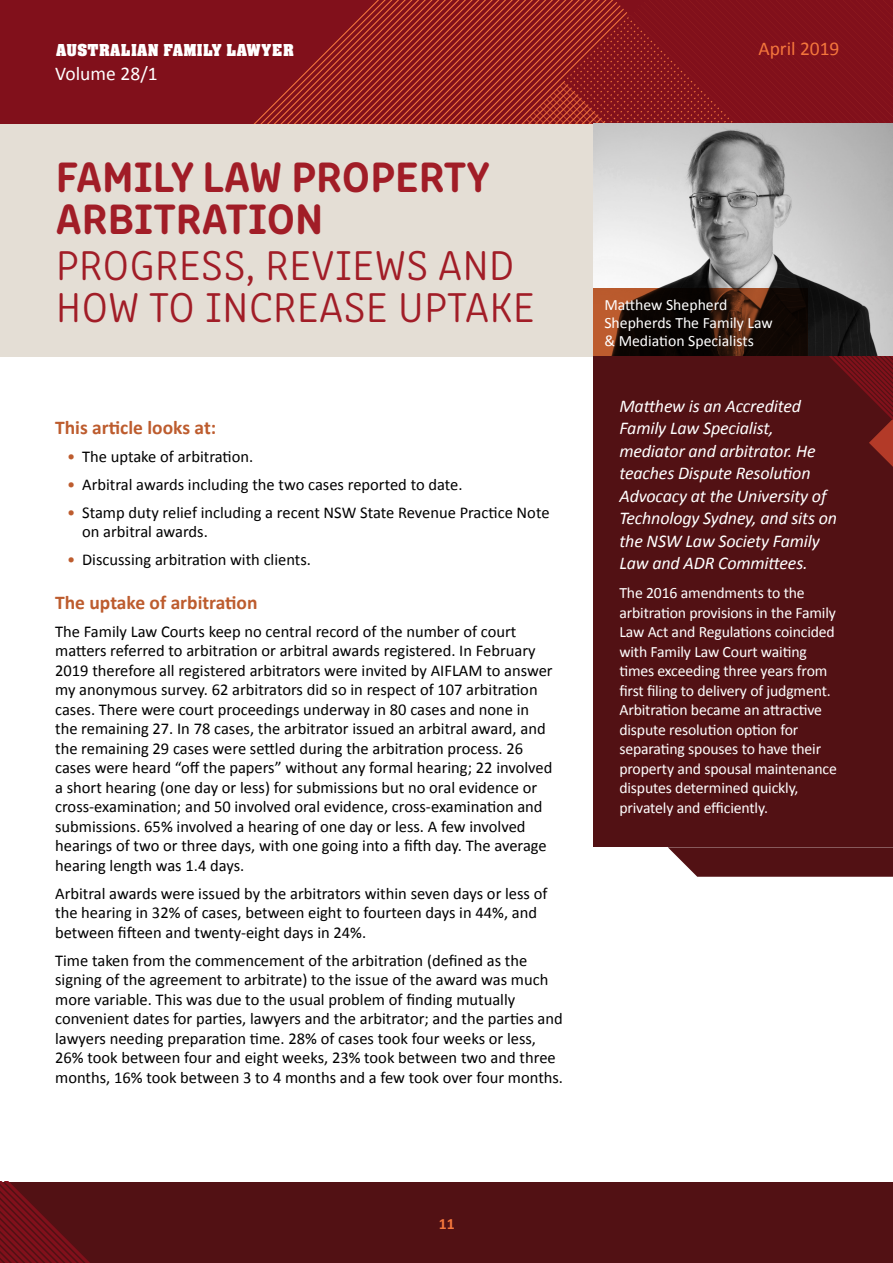
<style>
.page{position:relative;width:893px;height:1263px;background:#fff}
.page>*{position:absolute;margin:0;border:0;box-sizing:border-box;transform-origin:0 0}
.t1{font:300 43.5px/42px "Clone Rounded";color:#a11d27}
.t2{font:700 43.5px/42px "Clone Rounded";color:#a11d27}
.t3{font:700 19.5px "Calibri";color:#bd5c2e}
.t4{font:19.5px "Calibri";color:#fff}
.t5{font:19.5px "Calibri";color:#f4763c}
.t6{font:italic 18px/22.5px "Calibri";letter-spacing:-.01em;color:#fff}
.t7{font:18px "Aachen Bold Plain";letter-spacing:.02em;color:#fff}
.t8{font:16.5px/19.5px "Calibri";color:#000}
.t9{font:15.75px/19.5px "Calibri";letter-spacing:-.01em;color:#fff}
.t10{font:700 15.75px "Calibri";color:#f4763c}
.s1{color:#bd5c2e}
</style>
<div class="page">
<div style="left:0;top:0;width:893px;height:124px;background:#81101b"></div>
<svg style="left:254px;top:0;width:639px;height:124px"></svg>
<div style="left:0;top:1182px;width:893px;height:81px;background:#521114"></div>
<svg style="left:0;top:1182px;width:90px;height:81px"></svg>
<div style="left:0;top:124px;width:893px;height:232px;background:#e4ded5"></div>
<img style="left:594px;top:124px;width:299px;height:232px">
<svg style="left:594px;top:288px;width:214px;height:68px;background:#32180b"></svg>
<div style="left:594px;top:356px;width:299px;height:491px;background:#521114"></div>
<svg style="left:829px;top:356px;width:64px;height:111px"></svg>
<svg style="left:668px;top:847px;width:225px;height:30px;background:#602427"></svg>
<p class="t7" style="left:56px;top:39px;width:240px">AUSTRALIAN FAMILY LAWYER</p>
<p class="t4" style="left:55px;top:62px;width:104px">Volume 28/1</p>
<h1 class="t2" style="left:56px;top:152px;width:436px">FAMILY LAW PROPERTY<br>ARBITRATION</h1>
<h1 class="t1" style="left:56px;top:241px;width:481px">PROGRESS, REVIEWS AND<br>HOW TO INCREASE UPTAKE</h1>
<p class="t3" style="left:55px;top:415px;width:162px">This article looks at:</p>
<p class="t8" style="left:67px;top:445px;width:187px"><span class="s1">•</span> The uptake of arbitration.</p>
<p class="t8" style="left:67px;top:473px;width:397px"><span class="s1">•</span> Arbitral awards including the two cases reported to date.</p>
<p class="t8" style="left:82px;top:501px;width:469px;text-indent:-15px"><span class="s1">•</span> Stamp duty relief including a recent NSW State Revenue Practice Note on arbitral awards.</p>
<p class="t8" style="left:67px;top:549px;width:245px"><span class="s1">•</span> Discussing arbitration with clients.</p>
<p class="t3" style="left:55px;top:590px;width:204px">The uptake of arbitration</p>
<p class="t8" style="left:55px;top:621px;width:499px">The Family Law Courts keep no central record of the number of court matters referred to arbitration or arbitral awards registered. In February 2019 therefore all registered arbitrators were invited by AIFLAM to answer my anonymous survey. 62 arbitrators did so in respect of 107 arbitration cases. There were court proceedings underway in 80 cases and none in the remaining 27. In 78 cases, the arbitrator issued an arbitral award, and the remaining 29 cases were settled during the arbitration process. 26 cases were heard “off the papers” without any formal hearing; 22 involved a short hearing (one day or less) for submissions but no oral evidence or cross-examination; and 50 involved oral evidence, cross-examination and submissions. 65% involved a hearing of one day or less. A few involved hearings of two or three days, with one going into a fifth day. The average hearing length was 1.4 days.</p>
<p class="t8" style="left:55px;top:883px;width:494px">Arbitral awards were issued by the arbitrators within seven days or less of the hearing in 32% of cases, between eight to fourteen days in 44%, and between fifteen and twenty-eight days in 24%.</p>
<p class="t8" style="left:55px;top:950px;width:509px">Time taken from the commencement of the arbitration (defined as the signing of the agreement to arbitrate) to the issue of the award was much more variable. This was due to the usual problem of finding mutually convenient dates for parties, lawyers and the arbitrator; and the parties and lawyers needing preparation time. 28% of cases took four weeks or less, 26% took between four and eight weeks, 23% took between two and three months, 16% took between 3 to 4 months and a few took over four months.</p>
<p class="t5" style="left:758px;top:36px;width:82px">April 2019</p>
<p class="t9" style="left:604px;top:295px;width:170px;line-height:18px">Matthew Shepherd<br>Shepherds The Family Law &amp; Mediation Specialists</p>
<p class="t6" style="left:619px;top:394px;width:219px">Matthew is an Accredited<br>Family Law Specialist, mediator and arbitrator. He teaches Dispute Resolution<br>Advocacy at the University of<br>Technology Sydney, and sits on the NSW Law Society Family<br>Law and ADR Committees.</p>
<p class="t9" style="left:619px;top:582px;width:219px">The 2016 amendments to the arbitration provisions in the Family<br>Law Act and Regulations coincided with Family Law Court waiting times exceeding three years from first filing to delivery of judgment.<br>Arbitration became an attractive dispute resolution option for separating spouses to have their property and spousal maintenance disputes determined quickly, privately and efficiently.</p>
<p class="t10" style="left:439px;top:1214px;width:17px">11</p>
</div>
